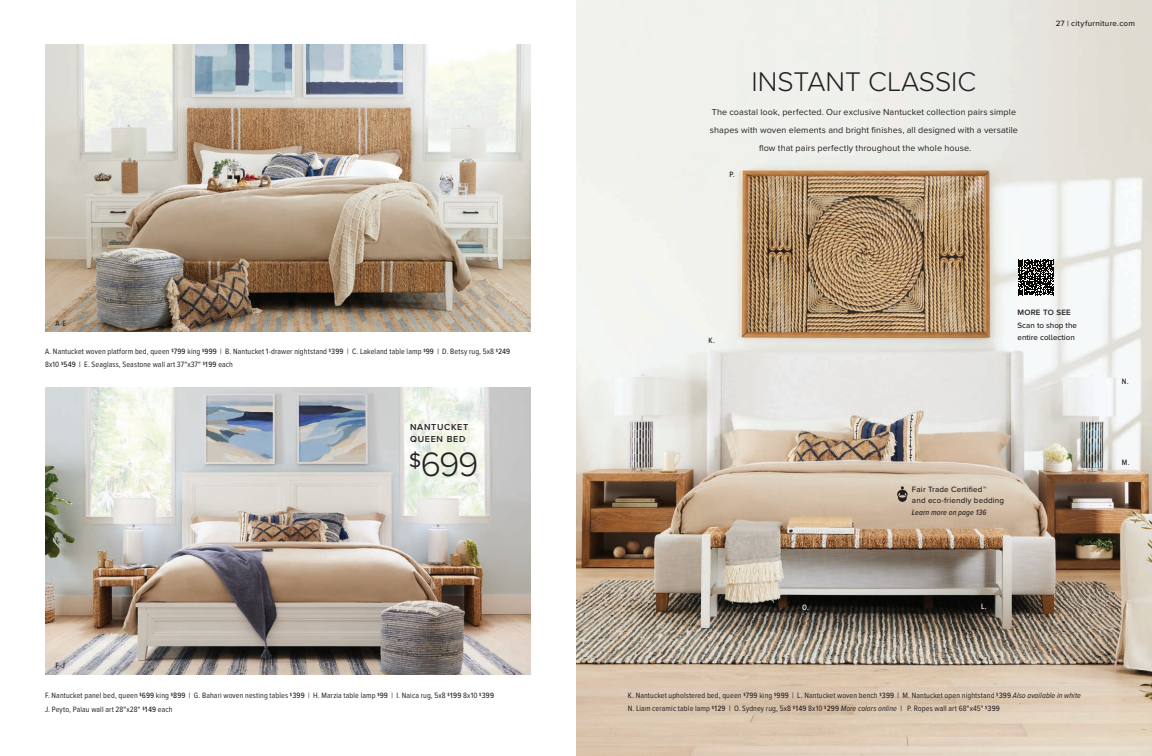
<style>
.page{position:relative;width:1152px;height:756px;background:#fff}
.page>*{position:absolute;margin:0;border:0;box-sizing:border-box;transform-origin:0 0}
.t1{font:300 35px "Proxima Nova";color:#231f20}
.t2{font:300 28px "Proxima Nova";color:#231f20}
.t3{font:9px/18px "Proxima Nova";letter-spacing:.01em;color:#231f20;text-align:center}
.t4{font:600 9px/12px "Proxima Nova";letter-spacing:.075em;color:#231f20}
.t5{font:8px/13px "Proxima Nova Cond";letter-spacing:.015em;color:#231f20}
.t6{font:500 8px/11px "Proxima Nova";letter-spacing:.02em;color:#231f20}
.t7{font:500 8px/12px "Proxima Nova";color:#231f20}
.t8{font:italic 500 8px "Proxima Nova Cond";letter-spacing:.01em;color:#231f20}
.t9{font:500 8px "Proxima Nova Cond";color:#231f20}
.t10{font:600 8px "Proxima Nova";letter-spacing:.025em;color:#231f20}
.t11{font:500 8px "Proxima Nova Cond";color:#fff}
.s1{font-weight:500}
.s2{font-style:italic}
</style>
<div class="page">
<img style="left:45px;top:45px;width:486px;height:287px">
<img style="left:576px;top:0;width:576px;height:756px">
<svg style="left:897px;top:486px;width:11px;height:16px"></svg>
<img style="left:45px;top:387px;width:486px;height:288px">
<svg style="left:1018px;top:260px;width:36px;height:36px"></svg>
<p class="t9" style="left:55px;top:317px;width:12px">A-E</p>
<p class="t5" style="left:45px;top:344px;width:467px">A. Nantucket woven platform bed, queen <sup>$</sup><span class="s1">799</span> king <sup>$</sup><span class="s1">999</span> | B. Nantucket 1-drawer nightstand <sup>$</sup><span class="s1">399</span> | C. Lakeland table lamp <sup>$</sup><span class="s1">99 |</span> D. Betsy rug, 5x8 <sup>$</sup><span class="s1">249<br></span>8x10 <sup>$</sup><span class="s1">549 |</span> E. Seaglass, Seastone wall art 37"x37" <sup>$</sup><span class="s1">199</span> each</p>
<p class="t9" style="left:55px;top:659px;width:11px">F-J</p>
<p class="t4" style="left:410px;top:421px;width:60px">NANTUCKET<br>QUEEN BED</p>
<h1 class="t1" style="left:409px;top:438px;width:71px"><sup>$</sup>699</h1>
<p class="t5" style="left:45px;top:688px;width:451px;line-height:14px">F. Nantucket panel bed, queen <sup>$</sup><span class="s1">699</span> king <sup>$</sup><span class="s1">899</span> | G. Bahari woven nesting tables <sup>$</sup><span class="s1">399</span> | H. Marzia table lamp <sup>$</sup><span class="s1">99</span> | I. Naica rug, 5x8 <sup>$</sup><span class="s1">199</span> 8x10 <sup>$</sup><span class="s1">399<br></span>J. Peyto, Palau wall art 28"x28" <sup>$</sup><span class="s1">149</span> each</p>
<h2 class="t2" style="left:752px;top:60px;width:226px">INSTANT CLASSIC</h2>
<p class="t3" style="left:710px;top:103px;width:310px">The coastal look, perfected. Our exclusive Nantucket collection pairs simple shapes with woven elements and bright finishes, all designed with a versatile flow that pairs perfectly throughout the whole house.</p>
<p class="t9" style="left:729px;top:169px;width:7px">P.</p>
<p class="t6" style="left:1056px;top:17px;width:81px">27 | cityfurniture.com</p>
<p class="t9" style="left:708px;top:334px;width:8px">K.</p>
<p class="t10" style="left:1018px;top:306px;width:55px">MORE TO SEE</p>
<p class="t7" style="left:1018px;top:319px;width:61px">Scan to shop the entire collection</p>
<p class="t6" style="left:912px;top:483px;width:94px">Fair Trade Certified™<br>and eco-friendly bedding</p>
<p class="t8" style="left:912px;top:506px;width:76px">Learn more on page 136</p>
<p class="t11" style="left:802px;top:602px;width:8px">O.</p>
<p class="t11" style="left:981px;top:600px;width:7px">L.</p>
<p class="t5" style="left:628px;top:689px;width:455px">K. Nantucket upholstered bed, queen <sup>$</sup><span class="s1">799</span> king <sup>$</sup><span class="s1">999</span> | L. Nantucket woven bench <sup>$</sup><span class="s1">399 |</span> M. Nantucket open nightstand <sup>$</sup><span class="s1">399</span> <span class="s2">Also available in white<br></span>N. Liam ceramic table lamp <sup>$</sup><span class="s1">129 |</span> O. Sydney rug, 5x8 <sup>$</sup><span class="s1">149</span> 8x10 <sup>$</sup><span class="s1">299</span> <span class="s2">More colors online</span> <span class="s1">|</span> P. Ropes wall art 68"x45" <sup>$</sup><span class="s1">399</span></p>
<p class="t9" style="left:1122px;top:376px;width:8px">N.</p>
<p class="t9" style="left:1122px;top:456px;width:9px">M.</p>
</div>
